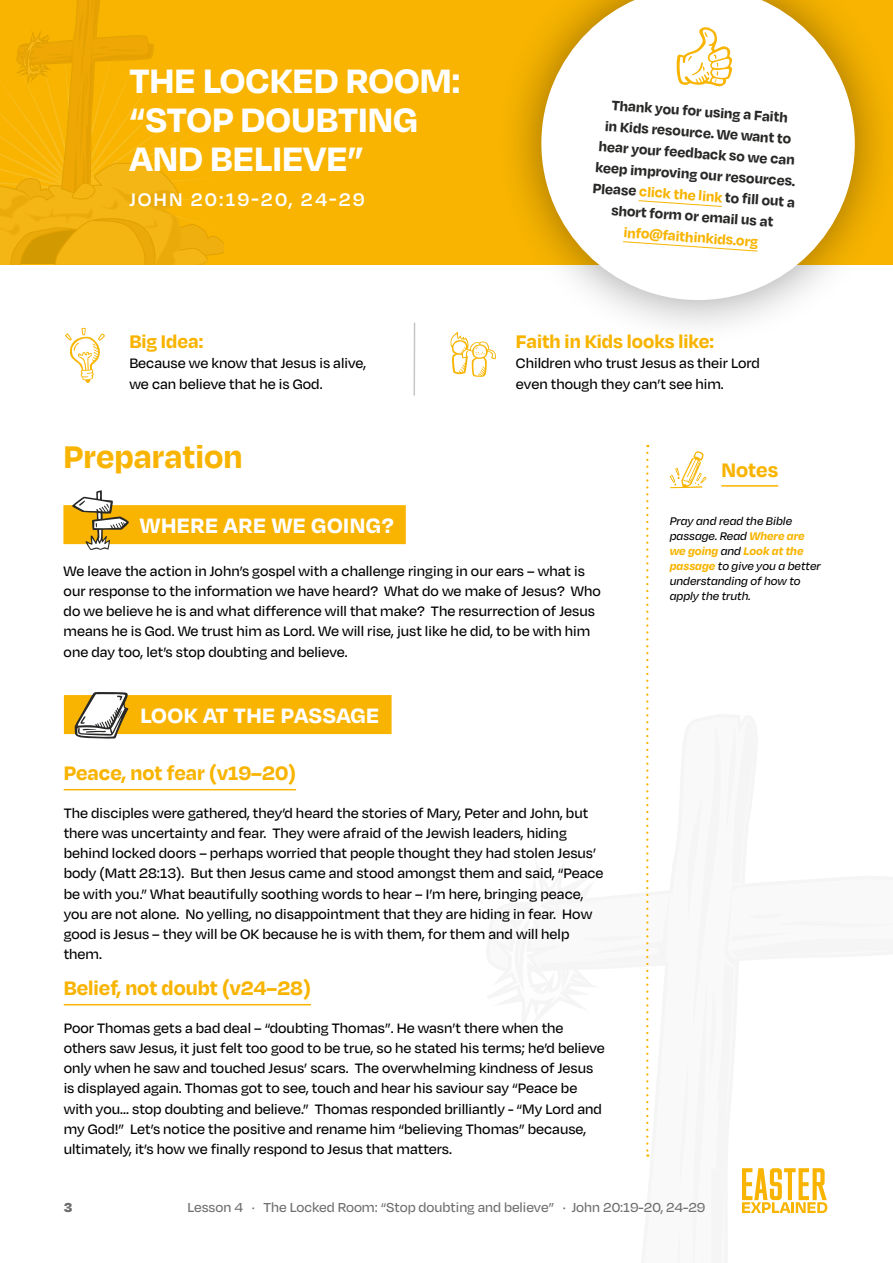
<style>
.page{position:relative;width:893px;height:1263px;background:#fff}
.page>*{position:absolute;margin:0;border:0;box-sizing:border-box;transform-origin:0 0}
.t1{font:700 39px/39px "Degular";color:#fff}
.t2{font:700 36px "Degular";color:#f8b400}
.t3{font:700 24px "Degular";letter-spacing:.02em;color:#fff}
.t4{font:700 22.5px "Degular";color:#f8b400}
.t5{font:700 21px "Degular";color:#f8b400}
.t6{font:600 21px "Degular";letter-spacing:.1em;color:#fff}
.t7{font:500 15.75px/20.2px "Degular";color:#000}
.t8{font:700 15.75px/21px "Degular";color:#282827;text-align:center}
.t9{font:700 15.75px "Degular";color:#f8b400}
.t10{font:500 15px "Degular";color:#706f6f}
.t11{font:900 15px "Degular";color:#706f6f}
.t12{font:italic 500 12.75px/15px "Degular";color:#000}
.s1{color:#f8b400}
.s2{font-weight:700;color:#f8b400}
</style>
<div class="page">
<div style="left:0;top:0;width:893px;height:264px;background:#f8b400"></div>
<svg style="left:0;top:0;width:223px;height:264px"></svg>
<div style="left:495px;top:0;width:398px;height:347px;background:#000;opacity:.4"></div>
<svg style="left:541px;top:0;width:314px;height:300px;background:#f9f1db"></svg>
<svg style="left:676px;top:26px;width:57px;height:61px;background:#fdeec5"></svg>
<div style="left:64px;top:695px;width:328px;height:39px;background:#f8b400"></div>
<svg style="left:638px;top:200px;width:85px;height:7px"></svg>
<svg style="left:622px;top:241px;width:136px;height:11px"></svg>
<hr style="left:413px;top:322px;width:2px;height:74px;background:#706f6f">
<svg style="left:646px;top:445px;width:182px;height:768px"></svg>
<svg style="left:74px;top:692px;width:55px;height:47px"></svg>
<div style="left:63px;top:505px;width:343px;height:39px;background:#f8b400"></div>
<hr style="left:64px;top:789px;width:232px;height:1px;background:#f8b400">
<hr style="left:64px;top:1004px;width:247px;height:1px;background:#f8b400">
<svg style="left:72px;top:490px;width:57px;height:60px"></svg>
<svg style="left:65px;top:328px;width:40px;height:55px"></svg>
<svg style="left:450px;top:332px;width:47px;height:45px"></svg>
<h1 class="t1" style="left:129px;top:59px;width:332px">THE LOCKED ROOM: “STOP DOUBTING<br>AND BELIEVE”</h1>
<h3 class="t6" style="left:129px;top:186px;width:237px">JOHN 20:19-20, 24-29</h3>
<h3 class="t5" style="left:129px;top:328px;width:75px">Big Idea:</h3>
<p class="t7" style="left:129px;top:353px;width:238px">Because we know that Jesus is alive, we can believe that he is God.</p>
<h2 class="t2" style="left:64px;top:434px;width:180px">Preparation</h2>
<p class="t8" style="left:599px;top:93px;width:204px;rotate:4deg">Thank you for using a Faith<br>in Kids resource. We want to hear your feedback so we can keep improving our resources.<br>Please <span class="s1">click the link</span> to fill out a short form or email us at</p>
<p class="t9" style="left:624px;top:222px;width:136px;rotate:4deg">info@faithinkids.org</p>
<h3 class="t5" style="left:516px;top:328px;width:200px">Faith in Kids looks like:</h3>
<p class="t7" style="left:516px;top:353px;width:246px">Children who trust Jesus as their Lord even though they can’t see him.</p>
<h3 class="t4" style="left:721px;top:455px;width:58px">Notes</h3>
<h3 class="t3" style="left:140px;top:510px;width:255px">WHERE ARE WE GOING?</h3>
<p class="t7" style="left:64px;top:560px;width:539px">We leave the action in John’s gospel with a challenge ringing in our ears – what is our response to the information we have heard? What do we make of Jesus? Who do we believe he is and what difference will that make? The resurrection of Jesus means he is God. We trust him as Lord. We will rise, just like he did, to be with him one day too, let’s stop doubting and believe.</p>
<h3 class="t3" style="left:140px;top:700px;width:240px">LOOK AT THE PASSAGE</h3>
<h3 class="t4" style="left:64px;top:759px;width:234px">Peace, not fear (v19–20)</h3>
<p class="t7" style="left:64px;top:802px;width:541px">The disciples were gathered, they’d heard the stories of Mary, Peter and John, but there was uncertainty and fear. They were afraid of the Jewish leaders, hiding behind locked doors – perhaps worried that people thought they had stolen Jesus’ body (Matt 28:13). But then Jesus came and stood amongst them and said, “Peace be with you.” What beautifully soothing words to hear – I’m here, bringing peace, you are not alone. No yelling, no disappointment that they are hiding in fear. How good is Jesus – they will be OK because he is with them, for them and will help them.</p>
<h3 class="t4" style="left:64px;top:974px;width:249px">Belief, not doubt (v24–28)</h3>
<p class="t7" style="left:64px;top:1017px;width:543px">Poor Thomas gets a bad deal – “doubting Thomas”. He wasn’t there when the others saw Jesus, it just felt too good to be true, so he stated his terms; he’d believe only when he saw and touched Jesus’ scars. The overwhelming kindness of Jesus is displayed again. Thomas got to see, touch and hear his saviour say “Peace be with you… stop doubting and believe.” Thomas responded brilliantly - “My Lord and my God!” Let’s notice the positive and rename him “believing Thomas” because, ultimately, it’s how we finally respond to Jesus that matters.</p>
<p class="t12" style="left:670px;top:513px;width:152px">Pray and read the Bible passage. Read <span class="s2">Where are we going</span> and <span class="s2">Look at the passage</span> to give you a better understanding of how to apply the truth.</p>
<p class="t11" style="left:64px;top:1198px;width:10px">3</p>
<p class="t10" style="left:187px;top:1198px;width:519px">Lesson 4 · The Locked Room: “Stop doubting and believe” · John 20:19-20, 24-29</p>
</div>
